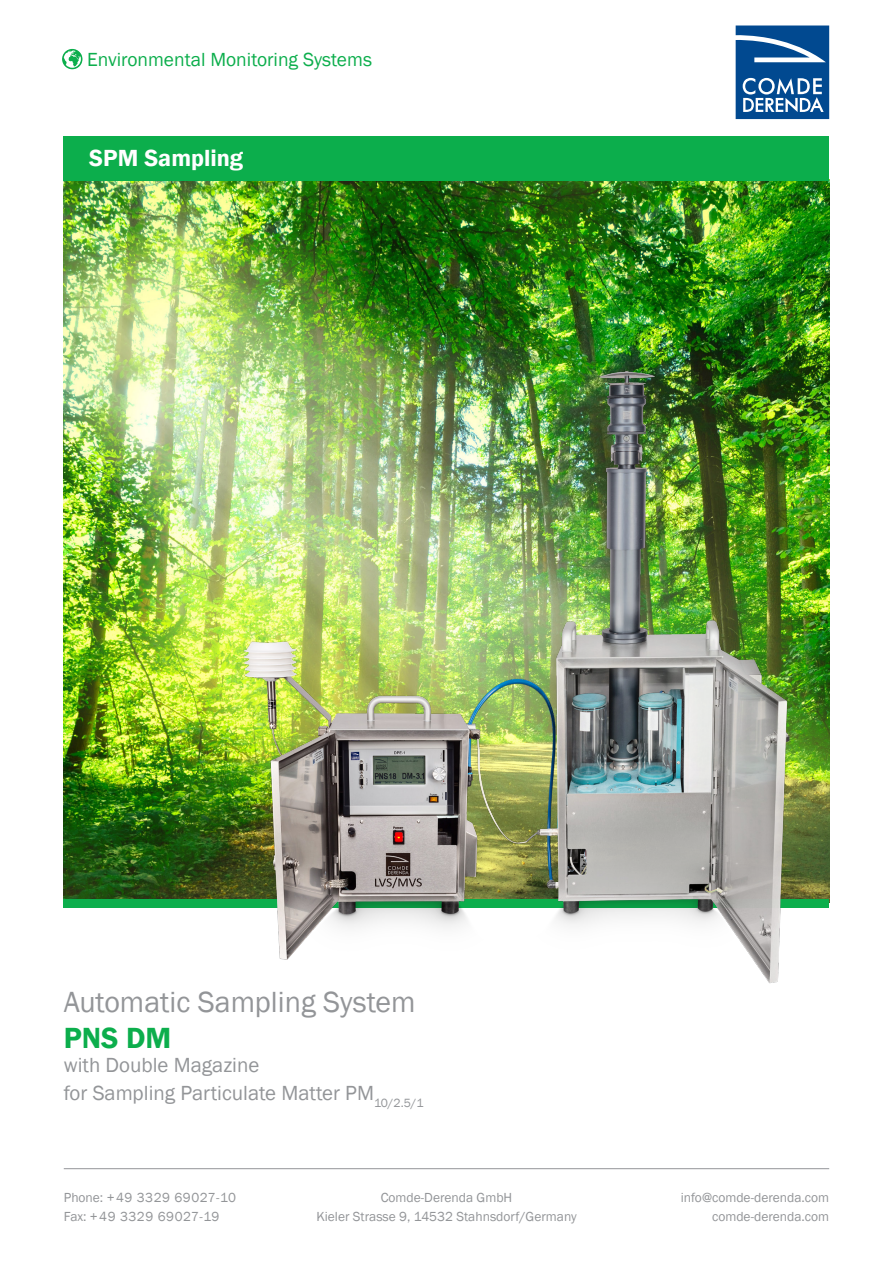
<style>
.page{position:relative;width:893px;height:1263px;background:#fff}
.page>*{position:absolute;margin:0;border:0;box-sizing:border-box;transform-origin:0 0}
.t1{font:30px "Franklin Gothic";color:#939598}
.t2{font:600 30px "Franklin Gothic";color:#0cae4c}
.t3{font:600 24px "Franklin Gothic";color:#fff}
.t4{font:21px "Franklin Gothic";color:#939598}
.t5{font:19.5px "Franklin Gothic";color:#0cae4c}
.t6{font:13.5px/18.8px "Franklin Gothic";color:#939598;text-align:center}
.t7{font:13.5px/18.8px "Franklin Gothic";letter-spacing:.04em;color:#939598}
</style>
<div class="page">
<hr style="left:64px;top:1168px;width:765px;height:1px;background:#939598">
<svg style="left:62px;top:49px;width:20px;height:20px"></svg>
<svg style="left:736px;top:26px;width:93px;height:93px;background:#336da6"></svg>
<img style="left:64px;top:181px;width:765px;height:718px">
<div style="left:64px;top:136px;width:765px;height:45px;background:#0cae4c"></div>
<div style="left:64px;top:899px;width:765px;height:8px;background:#0cae4c"></div>
<img style="left:219px;top:347px;width:591px;height:637px">
<h3 class="t5" style="left:87px;top:48px;width:286px">Environmental Monitoring Systems</h3>
<p class="t3" style="left:89px;top:143px;width:155px">SPM Sampling</p>
<p class="t1" style="left:64px;top:983px;width:353px">Automatic Sampling System</p>
<p class="t2" style="left:64px;top:1019px;width:109px">PNS DM</p>
<p class="t4" style="left:64px;top:1052px;width:197px">with Double Magazine</p>
<p class="t4" style="left:64px;top:1080px;width:361px">for Sampling Particulate Matter PM<sub>10/2.5/1</sub></p>
<p class="t7" style="left:64px;top:1189px;width:174px">Phone: +49 3329 69027-10<br>Fax: +49 3329 69027-19</p>
<p class="t6" style="left:316px;top:1189px;width:262px">Comde-Derenda GmbH<br>Kieler Strasse 9, 14532 Stahnsdorf/Germany</p>
<p class="t6" style="left:681px;top:1189px;width:150px;text-align:right">info@comde-derenda.com comde-derenda.com</p>
</div>
